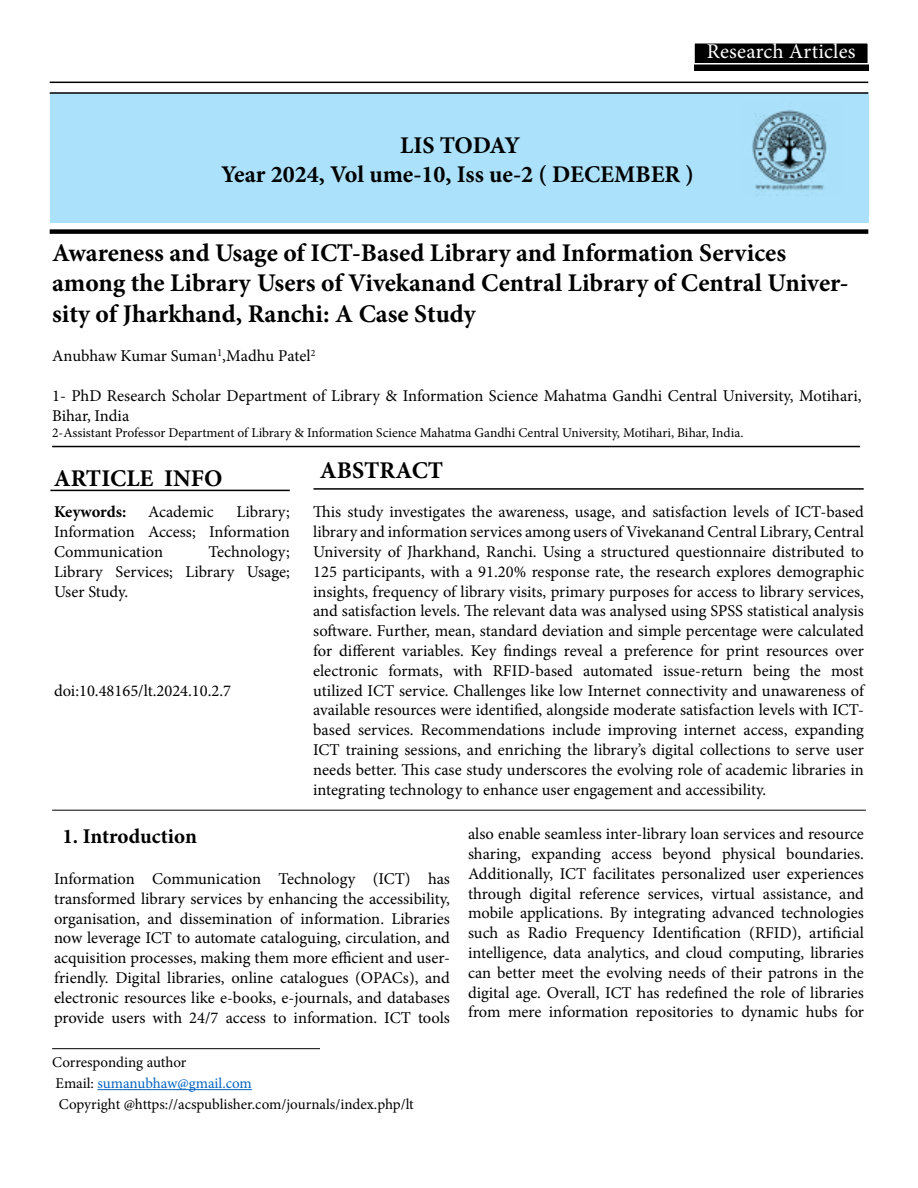
<style>
.page{position:relative;width:918px;height:1188px;background:#fff}
.page>*{position:absolute;margin:0;border:0;box-sizing:border-box;transform-origin:0 0}
.t1{font:700 25.5px/30.6px "Minion Pro";color:#000}
.t2{font:700 24px/28.8px "Minion Pro";color:#000;text-align:center}
.t3{font:21px "Minion Pro";letter-spacing:.01em;color:#fff}
.t4{font:700 21px "Minion Pro";letter-spacing:-.005em;color:#000}
.t5{font:16.5px/19.8px "Minion Pro";color:#000;text-align:justify}
.t6{font:700 16.5px "Minion Pro";letter-spacing:-.005em;color:#000}
.t7{font:15px/21px "Minion Pro";letter-spacing:-.005em;color:#000}
.t8{font:13.5px "Minion Pro";letter-spacing:-.005em;color:#000}
.s1{color:#0563c1}
</style>
<div class="page">
<div style="left:50px;top:93px;width:818px;height:130px;background:#abe1fa"></div>
<div style="left:694px;top:43px;width:174px;height:27px;background:#000"></div>
<div style="left:693px;top:42px;width:176px;height:23px;border:2px solid #fff"></div>
<hr style="left:50px;top:92px;width:818px;height:2px;background:#000">
<hr style="left:50px;top:82px;width:818px;height:1px;background:#000">
<div style="left:50px;top:229px;width:818px;height:5px;background:#000"></div>
<hr style="left:52px;top:446px;width:808px;height:1px;background:#000">
<hr style="left:50px;top:490px;width:240px;height:1px;background:#000">
<hr style="left:313px;top:488px;width:551px;height:2px;background:#000">
<hr style="left:52px;top:810px;width:814px;height:1px;background:#000">
<hr style="left:52px;top:1048px;width:268px;height:1px;background:#000">
<hr style="left:97px;top:1089px;width:155px;height:1px;background:#0563c1">
<img style="left:752px;top:110px;width:75px;height:86px">
<p class="t3" style="left:707px;top:37px;width:150px">Research Articles</p>
<h2 class="t2" style="left:221px;top:130px;width:474px">LIS TODAY<br>Year 2024, Vol ume-10, Iss ue-2 ( DECEMBER )</h2>
<h1 class="t1" style="left:52px;top:237px;width:798px">Awareness and Usage of ICT-Based Library and Information Services among the Library Users of Vivekanand Central Library of Central Univer&shy;sity of Jharkhand, Ranchi: A Case Study</h1>
<p class="t5" style="left:52px;top:346px;width:265px">Anubhaw Kumar Suman<sup>1</sup>,Madhu Patel<sup>2</sup></p>
<p class="t5" style="left:52px;top:386px;width:811px">1- PhD Research Scholar Department of Library &amp; Information Science Mahatma Gandhi Central University, Motihari,<br>Bihar, India</p>
<p class="t8" style="left:52px;top:424px;width:693px">2-Assistant Professor Department of Library &amp; Information Science Mahatma Gandhi Central University, Motihari, Bihar, India.</p>
<h2 class="t2" style="left:54px;top:463px;width:170px">ARTICLE INFO</h2>
<h2 class="t2" style="left:320px;top:456px;width:125px">ABSTRACT</h2>
<p class="t6" style="left:54px;top:501px;width:74px">Keywords:</p>
<p class="t5" style="left:148px;top:502px;width:67px">Academic</p>
<p class="t5" style="left:313px;top:502px;width:552px">This study investigates the awareness, usage, and satisfaction levels of ICT-based library and information services among users of Vivekanand Central Library, Central University of Jharkhand, Ranchi. Using a structured questionnaire distributed to 125 participants, with a 91.20% response rate, the research explores demographic insights, frequency of library visits, primary purposes for access to library services, and satisfaction levels. The relevant data was analysed using SPSS statistical analysis software. Further, mean, standard deviation and simple percentage were calculated for different variables. Key findings reveal a preference for print resources over electronic formats, with RFID-based automated issue-return being the most utilized ICT service. Challenges like low Internet connectivity and unawareness of available resources were identified, alongside moderate satisfaction levels with ICT&shy;based services. Recommendations include improving internet access, expanding ICT training sessions, and enriching the library’s digital collections to serve user needs better. This case study underscores the evolving role of academic libraries in integrating technology to enhance user engagement and accessibility.</p>
<p class="t5" style="left:54px;top:502px;width:237px;text-indent:183px">Library; Information Access; Information Communication</p>
<p class="t5" style="left:54px;top:542px;width:237px;text-indent:155px">Technology; Library Services; Library Usage; User Study.</p>
<p class="t5" style="left:54px;top:681px;width:179px">doi:10.48165/lt.2024.10.2.7</p>
<p class="t4" style="left:62px;top:821px;width:136px">1. Introduction</p>
<p class="t5" style="left:54px;top:869px;width:398px">Information Communication Technology (ICT) has transformed library services by enhancing the accessibility, organisation, and dissemination of information. Libraries now leverage ICT to automate cataloguing, circulation, and acquisition processes, making them more efficient and user&shy;friendly. Digital libraries, online catalogues (OPACs), and electronic resources like e-books, e-journals, and databases provide users with 24/7 access to information. ICT tools</p>
<p class="t7" style="left:52px;top:1052px;width:363px">Corresponding author<br>Email: <span class="s1">sumanubhaw@gmail.com<br></span>Copyright @https://acspublisher.com/journals/index.php/lt</p>
<p class="t5" style="left:468px;top:824px;width:398px">also enable seamless inter-library loan services and resource sharing, expanding access beyond physical boundaries.<br>Additionally, ICT facilitates personalized user experiences through digital reference services, virtual assistance, and mobile applications. By integrating advanced technologies such as Radio Frequency Identification (RFID), artificial intelligence, data analytics, and cloud computing, libraries can better meet the evolving needs of their patrons in the digital age. Overall, ICT has redefined the role of libraries from mere information repositories to dynamic hubs for</p>
</div>
